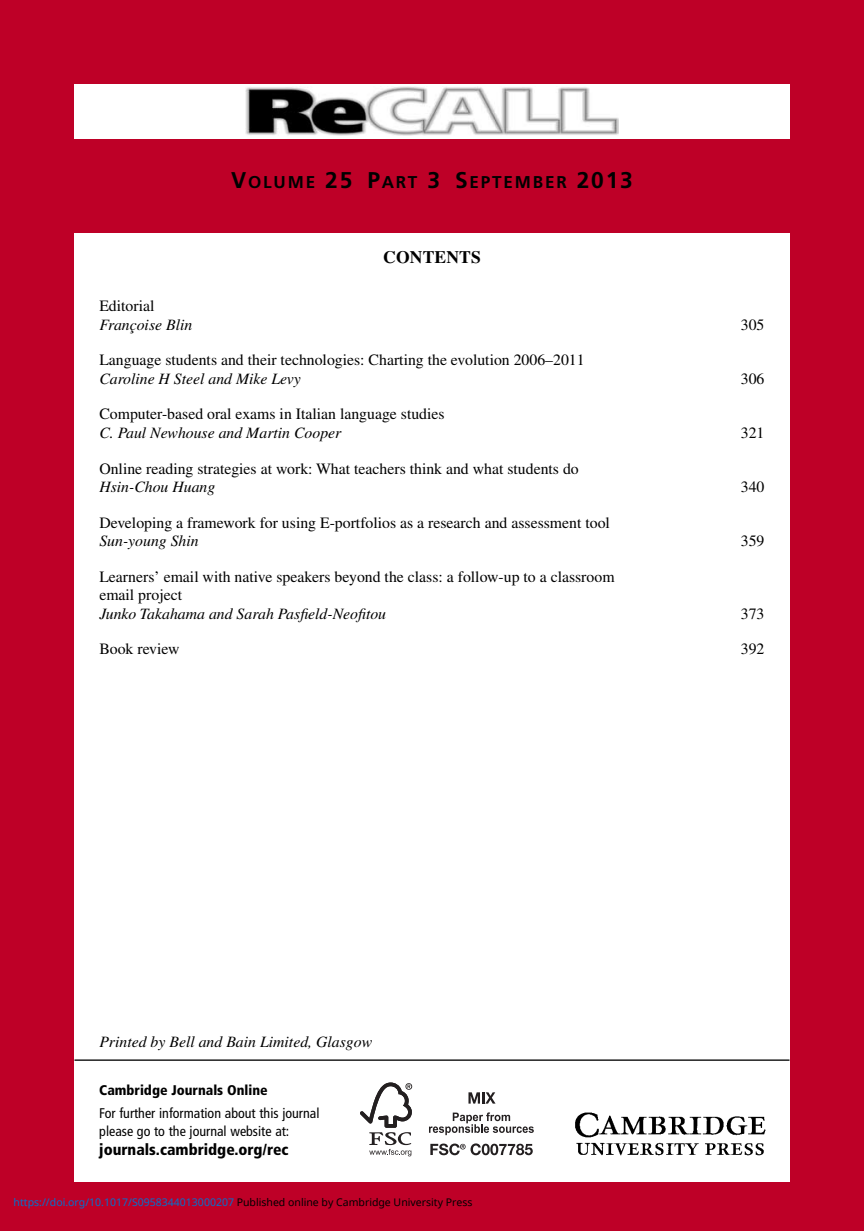
<style>
.page{position:relative;width:864px;height:1231px;background:#fff}
.page>*{position:absolute;margin:0;border:0;box-sizing:border-box;transform-origin:0 0}
.t1{font:700 17.5px "Times";letter-spacing:.01em;color:#000}
.t2{font:700 17.15px "Frutiger";letter-spacing:.105em;color:#000}
.t3{font:15.75px/18.4px "Times";color:#000}
.t4{font:italic 15.75px "Times";color:#000}
.t5{font:900 condensed 15.75px "Frutiger LT Std";color:#000}
.t6{font:condensed 14px/17.5px "Frutiger LT Std";color:#000}
.t7{font:900 condensed 14px "Frutiger LT Std";color:#000}
.t8{font:10.5px "Noto Sans";color:#0172cf}
.s1{font-size:22.75px}
.s2{color:#000}
</style>
<div class="page">
<div style="left:0;top:0;width:863px;height:1230px;background:#be0027"></div>
<div style="left:74px;top:84px;width:715px;height:55px;background:#fff"></div>
<img style="left:245px;top:87px;width:373px;height:49px">
<div style="left:74px;top:233px;width:715px;height:948px;background:#fff"></div>
<img style="left:575px;top:1112px;width:190px;height:43px">
<hr style="left:74px;top:1059px;width:715px;height:1px;background:#000">
<svg style="left:468px;top:1092px;width:27px;height:11px"></svg>
<svg style="left:429px;top:1112px;width:104px;height:22px"></svg>
<svg style="left:430px;top:1143px;width:102px;height:12px"></svg>
<svg style="left:360px;top:1082px;width:52px;height:74px"></svg>
<p class="t2" style="left:231px;top:175px;width:403px"><span class="s1">V</span>OLUME <span class="s1">25 P</span>ART <span class="s1">3 S</span>EPTEMBER <span class="s1">2013</span></p>
<p class="t1" style="left:383px;top:251px;width:99px">CONTENTS</p>
<p class="t3" style="left:99px;top:298px;width:57px">Editorial</p>
<p class="t4" style="left:99px;top:318px;width:94px">Françoise Blin</p>
<p class="t3" style="left:740px;top:316px;width:25px">305</p>
<p class="t3" style="left:99px;top:352px;width:486px">Language students and their technologies: Charting the evolution 2006–2011</p>
<p class="t4" style="left:99px;top:372px;width:203px">Caroline H Steel and Mike Levy</p>
<p class="t3" style="left:740px;top:370px;width:25px">306</p>
<p class="t3" style="left:99px;top:406px;width:347px">Computer-based oral exams in Italian language studies</p>
<p class="t4" style="left:99px;top:427px;width:243px">C. Paul Newhouse and Martin Cooper</p>
<p class="t3" style="left:740px;top:425px;width:25px">321</p>
<p class="t3" style="left:99px;top:460px;width:480px">Online reading strategies at work: What teachers think and what students do</p>
<p class="t4" style="left:99px;top:481px;width:117px">Hsin-Chou Huang</p>
<p class="t3" style="left:740px;top:479px;width:25px">340</p>
<p class="t3" style="left:99px;top:514px;width:512px">Developing a framework for using E-portfolios as a research and assessment tool</p>
<p class="t4" style="left:99px;top:535px;width:101px">Sun-young Shin</p>
<p class="t3" style="left:740px;top:533px;width:25px">359</p>
<p class="t3" style="left:99px;top:569px;width:516px">Learners’ email with native speakers beyond the class: a follow-up to a classroom email project</p>
<p class="t4" style="left:99px;top:607px;width:288px">Junko Takahama and Sarah Pasfield-Neofitou</p>
<p class="t3" style="left:740px;top:605px;width:25px">373</p>
<p class="t3" style="left:99px;top:641px;width:82px">Book review</p>
<p class="t3" style="left:740px;top:641px;width:25px">392</p>
<p class="t4" style="left:99px;top:1035px;width:274px">Printed by Bell and Bain Limited, Glasgow</p>
<p class="t7" style="left:99px;top:1083px;width:170px">Cambridge Journals Online</p>
<p class="t6" style="left:99px;top:1105px;width:221px">For further information about this journal please go to the journal website at:</p>
<p class="t5" style="left:99px;top:1141px;width:191px">journals.cambridge.org/rec</p>
<p class="t8" style="left:14px;top:1194px;width:460px">https://doi.org/10.1017/S0958344013000207 <span class="s2">Published online by Cambridge University Press</span></p>
</div>
